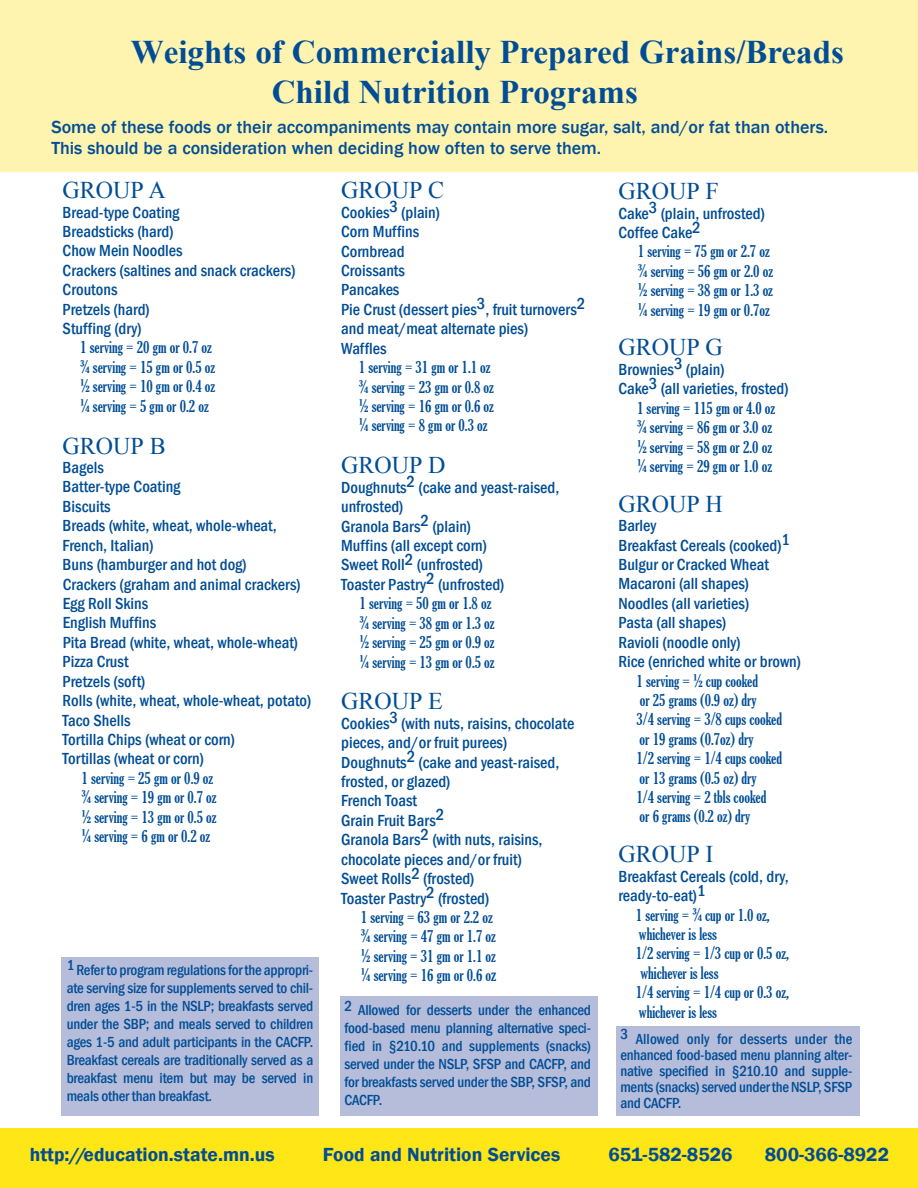
<style>
.page{position:relative;width:918px;height:1188px;background:#fff}
.page>*{position:absolute;margin:0;border:0;box-sizing:border-box;transform-origin:0 0}
.t1{font:700 33px/39.6px "Times New Roman";color:#014d95}
.t2{font:24px "Times New Roman";color:#014d95}
.t3{font:600 19.5px "Franklin Gothic";color:#014d95}
.t4{font:500 18px "Franklin Gothic";color:#014d95}
.t5{font:500 condensed 16.5px/19.4px "Franklin Gothic";color:#014d95}
.t6{font:extra-condensed 16.5px/19.4px "Gloucester";color:#014d95}
.t7{font:500 condensed 15px/18px "Franklin Gothic";letter-spacing:-.015em;color:#014d95;text-align:justify}
.s1{font-style:inherit}
.s2{font-size:18px}
</style>
<div class="page">
<div style="left:62px;top:957px;width:257px;height:159px;background:#b5bddb"></div>
<div style="left:341px;top:997px;width:257px;height:119px;background:#b5bddb"></div>
<div style="left:617px;top:1027px;width:243px;height:89px;background:#b5bddb"></div>
<div style="left:0;top:0;width:918px;height:172px;background:#fff3b0"></div>
<div style="left:0;top:1128px;width:918px;height:60px;background:#ffe616"></div>
<h1 class="t1" style="left:272px;top:32px;width:574px;text-indent:-141px"><span class="s1">W</span>eights of Commercially <span class="s1">Pr</span>epared Grains/Breads<br>Child <span class="s1">Nu</span>trition <span class="s1">Pr</span>ograms</h1>
<p class="t4" style="left:51px;top:116px;width:778px">Some of these foods or their accompaniments may contain more sugar! salt! and/or fat than others.</p>
<p class="t4" style="left:51px;top:138px;width:551px">This should be a consideration when deciding how often to serve them.</p>
<h2 class="t2" style="left:63px;top:177px;width:105px">GROUP A</h2>
<p class="t5" style="left:63px;top:202px;width:234px">Bread-type Coating<br>Breadsticks (hard)<br>Chow Mein Noodles<br>Crackers (saltines and snack crackers)<br>Croutons<br>Pretzels (hard)<br>Stuffing (dry)</p>
<p class="t6" style="left:80px;top:338px;width:137px">1 serving = 20 gm or 0.7 oz ¾ serving = 15 gm or 0.5 oz ½ serving = 10 gm or 0.4 oz ¼ serving = 5 gm or 0.2 oz</p>
<h2 class="t2" style="left:63px;top:432px;width:105px">GROUP B</h2>
<p class="t5" style="left:63px;top:458px;width:250px">Bagels<br>Batter-type Coating<br>Biscuits<br>Breads (white, wheat, whole-wheat,<br>French, Italian)<br>Buns (hamburger and hot dog)<br>Crackers (graham and animal crackers)<br>Egg Roll Skins<br>English Muffins<br>Pita Bread (white, wheat, whole-wheat)<br>Pizza Crust<br>Pretzels (soft)<br>Rolls (white, wheat, whole-wheat, potato)<br>Taco Shells<br>Tortilla Chips (wheat or corn)<br>Tortillas (wheat or corn)</p>
<p class="t6" style="left:82px;top:768px;width:137px">1 serving = 25 gm or 0.9 oz ¾ serving = 19 gm or 0.7 oz ½ serving = 13 gm or 0.5 oz ¼ serving = 6 gm or 0.2 oz</p>
<h2 class="t2" style="left:341px;top:177px;width:105px">GROUP C</h2>
<p class="t5" style="left:341px;top:202px;width:246px">Cookies3 (plain)<br>Corn Muffins<br>Cornbread<br>Croissants<br>Pancakes<br>Pie Crust (dessert pies3, fruit turnovers2 and meat/meat alternate pies)<br>Waffles</p>
<p class="t6" style="left:359px;top:357px;width:137px">1 serving = 31 gm or 1.1 oz ¾ serving = 23 gm or 0.8 oz ½ serving = 16 gm or 0.6 oz ¼ serving = 8 gm or 0.3 oz</p>
<h2 class="t2" style="left:341px;top:452px;width:106px">GROUP D</h2>
<p class="t5" style="left:341px;top:477px;width:220px">Doughnuts2 (cake and yeast-raised, unfrosted)<br>Granola Bars2 (plain)<br>Muffins (all except corn)<br>Sweet Roll2 (unfrosted)<br>Toaster Pastry2 (unfrosted)</p>
<p class="t6" style="left:360px;top:594px;width:137px">1 serving = 50 gm or 1.8 oz ¾ serving = 38 gm or 1.3 oz ½ serving = 25 gm or 0.9 oz ¼ serving = 13 gm or 0.5 oz</p>
<h2 class="t2" style="left:341px;top:688px;width:103px">GROUP E</h2>
<p class="t5" style="left:341px;top:713px;width:235px">Cookies3 (with nuts, raisins, chocolate pieces, and/or fruit purees)<br>Doughnuts2 (cake and yeast-raised, frosted, or glazed)<br>French Toast<br>Grain Fruit Bars2<br>Granola Bars2 (with nuts, raisins, chocolate pieces and/or fruit)<br>Sweet Rolls2 (frosted)<br>Toaster Pastry2 (frosted)</p>
<p class="t6" style="left:361px;top:907px;width:137px">1 serving = 63 gm or 2.2 oz ¾ serving = 47 gm or 1.7 oz ½ serving = 31 gm or 1.1 oz ¼ serving = 16 gm or 0.6 o<span class="s2">z</span></p>
<p class="t7" style="left:344px;top:1001px;width:248px">2 Allowed for desserts under the enhanced food-based menu planning alternative speci&shy;fied in §210.10 and supplements (snacks) served under the NSLP, SFSP and CACFP, and for breakfasts served under the SBP, SFSP, and CACFP.</p>
<h2 class="t2" style="left:618px;top:178px;width:102px">GROUP F</h2>
<p class="t5" style="left:618px;top:203px;width:148px">Cake3 (plain, unfrosted)<br>Coffee Cake2</p>
<p class="t6" style="left:638px;top:242px;width:137px">1 serving = 75 gm or 2.7 oz ¾ serving = 56 gm or 2.0 oz ½ serving = 38 gm or 1.3 oz ¼ serving = 19 gm or 0.7oz</p>
<h2 class="t2" style="left:618px;top:334px;width:106px">GROUP G</h2>
<p class="t5" style="left:618px;top:359px;width:172px">Brownies3 (plain)<br>Cake3 (all varieties, frosted)</p>
<p class="t6" style="left:637px;top:398px;width:140px">1 serving = 115 gm or 4.0 oz ¾ serving = 86 gm or 3.0 oz ½ serving = 58 gm or 2.0 oz ¼ serving = 29 gm or 1.0 oz</p>
<h2 class="t2" style="left:618px;top:490px;width:106px">GROUP H</h2>
<p class="t5" style="left:618px;top:516px;width:184px">Barley<br>Breakfast Cereals (cooked)1<br>Bulgur or Cracked Wheat<br>Macaroni (all shapes)<br>Noodles (all varieties)<br>Pasta (all shapes)<br>Ravioli (noodle only)<br>Rice (enriched white or brown)</p>
<p class="t6" style="left:636px;top:671px;width:147px">1 serving = ½ cup cooked<br>or 25 grams (0.9 oz) dry<br>3/4 serving = 3/8 cups cooked or 19 grams (0.7oz) dry<br>1/2 serving = 1/4 cups cooked or 13 grams (0.5 oz) dry<br>1/4 serving = 2 tbls cooked<br>or 6 grams (0.2 oz) dry</p>
<h2 class="t2" style="left:618px;top:841px;width:97px">GROUP I</h2>
<p class="t5" style="left:618px;top:866px;width:172px">Breakfast Cereals (cold, dry, ready-to-eat)1</p>
<p class="t6" style="left:636px;top:905px;width:155px">1 serving = ¾ cup or 1.0 oz, whichever is less<br>1/2 serving = 1/3 cup or 0.5 oz, whichever is less<br>1/4 serving = 1/4 cup or 0.3 oz, whichever is less</p>
<p class="t7" style="left:620px;top:1031px;width:233px;line-height:16.2px">3 Allowed only for desserts under the enhanced food-based menu planning alter&shy;native specified in §210.10 and supple&shy;ments(snacks)served undertheNSLP, SFSP and CACFP.</p>
<p class="t7" style="left:67px;top:961px;width:248px">1 Refer to programregulationsfor the appropri&shy;ate serving size for supplements served to chil&shy;dren ages 1-5 in the NSLP; breakfasts served under the SBP; and meals served to children ages 1-5 and adult participants in the CACFP.<br>Breakfast cereals are traditionally served as a breakfast menu item but may be served in meals other than breakfast.</p>
<p class="t3" style="left:30px;top:1143px;width:246px">http://education.state.mn.us</p>
<p class="t3" style="left:323px;top:1143px;width:239px">Food and Nutrition Services</p>
<p class="t3" style="left:609px;top:1143px;width:126px">651-582-8526</p>
<p class="t3" style="left:765px;top:1143px;width:126px">800-366-8922</p>
</div>
